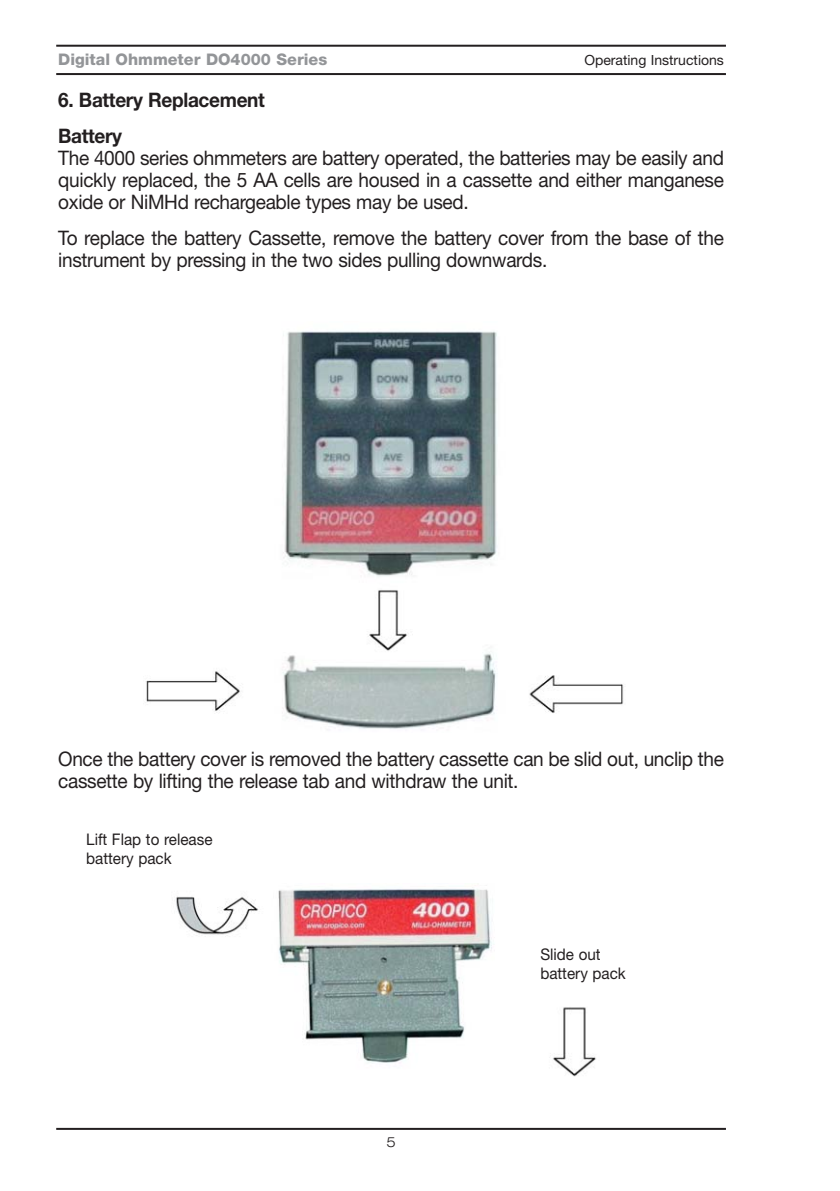
<style>
.page{position:relative;width:840px;height:1191px;background:#fff}
.page>*{position:absolute;margin:0;border:0;box-sizing:border-box;transform-origin:0 0}
.t1{font:20px/22px "Helvetica Neue";letter-spacing:-.015em;color:#231f20;scale:.95 1}
.t2{font:700 20px/36px "Helvetica Neue";letter-spacing:-.015em;color:#231f20;scale:.95 1}
.t3{font:16px/19.2px "Helvetica Neue";color:#231f20;scale:.95 1}
.t4{font:800 16px "Helvetica Neue";color:#939598}
.t5{font:14px "Helvetica Neue";color:#231f20}
.t6{font:300 expanded 14px "Helvetica Neue";color:#231f20}
</style>
<div class="page">
<hr style="left:56px;top:1127px;width:669px;height:2px;background:#231f20">
<hr style="left:56px;top:45px;width:669px;height:2px;background:#231f20">
<hr style="left:56px;top:73px;width:669px;height:2px;background:#231f20">
<img style="left:146px;top:331px;width:478px;height:398px">
<img style="left:176px;top:889px;width:420px;height:188px">
<p class="t4" style="left:58px;top:53px;width:270px">Digital Ohmmeter DO4000 Series</p>
<p class="t5" style="left:584px;top:55px;width:141px">Operating Instructions</p>
<p class="t2" style="left:58px;top:84px;width:219px">6. Battery Replacement<br>Battery</p>
<p class="t1" style="left:58px;top:149px;width:701px;text-align:justify">The 4000 series ohmmeters are battery operated, the batteries may be easily and quickly replaced, the 5 AA cells are housed in a cassette and either manganese oxide or NiMHd rechargeable types may be used.</p>
<p class="t1" style="left:58px;top:229px;width:701px">To replace the battery Cassette, remove the battery cover from the base of the instrument by pressing in the two sides pulling downwards.</p>
<p class="t1" style="left:58px;top:749px;width:701px">Once the battery cover is removed the battery cassette can be slid out, unclip the cassette by lifting the release tab and withdraw the unit.</p>
<p class="t3" style="left:86px;top:831px;width:134px">Lift Flap to release battery pack</p>
<p class="t6" style="left:386px;top:1136px;width:11px">5</p>
<p class="t3" style="left:540px;top:946px;width:91px">Slide out battery pack</p>
</div>
